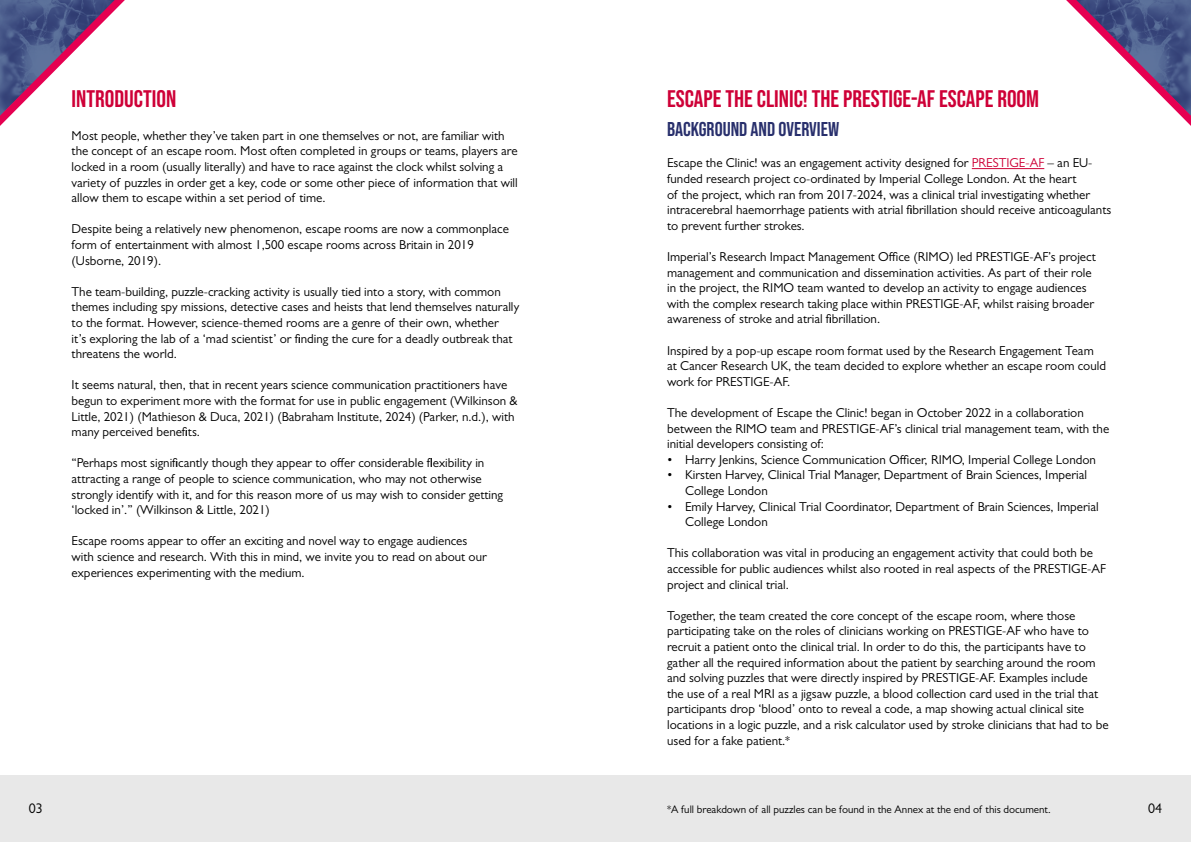
<style>
.page{position:relative;width:1191px;height:842px;background:#fff}
.page>*{position:absolute;margin:0;border:0;box-sizing:border-box;transform-origin:0 0}
.t1{font:24px "Bebas Neue";color:#ce0037}
.t2{font:20px "Bebas Neue";color:#282f6c}
.t3{font:14px "Gill Sans";color:#000}
.t4{font:13px/15.6px "Gill Sans";color:#000}
.t5{font:11px "Gill Sans";color:#000}
.s1{color:#ce0037}
</style>
<div class="page">
<div style="left:0;top:775px;width:1191px;height:67px;background:#e8e8e8"></div>
<svg style="left:0;top:0;width:125px;height:126px"></svg>
<svg style="left:1066px;top:0;width:125px;height:126px"></svg>
<hr style="left:971px;top:168px;width:73px;height:1px;background:#ce0037">
<h1 class="t1" style="left:72px;top:85px;width:106px">INTRODUCTION</h1>
<p class="t4" style="left:72px;top:127px;width:448px">Most people, whether they’ve taken part in one themselves or not, are familiar with the concept of an escape room. Most often completed in groups or teams, players are locked in a room (usually literally) and have to race against the clock whilst solving a variety of puzzles in order get a key, code or some other piece of information that will allow them to escape within a set period of time.</p>
<p class="t4" style="left:72px;top:221px;width:439px">Despite being a relatively new phenomenon, escape rooms are now a commonplace form of entertainment with almost 1,500 escape rooms across Britain in 2019 (Usborne, 2019).</p>
<p class="t4" style="left:72px;top:283px;width:449px">The team-building, puzzle-cracking activity is usually tied into a story, with common themes including spy missions, detective cases and heists that lend themselves naturally to the format. However, science-themed rooms are a genre of their own, whether<br>it’s exploring the lab of a ‘mad scientist’ or finding the cure for a deadly outbreak that threatens the world.</p>
<p class="t4" style="left:72px;top:377px;width:447px">It seems natural, then, that in recent years science communication practitioners have begun to experiment more with the format for use in public engagement (Wilkinson &amp; Little, 2021) (Mathieson &amp; Duca, 2021) (Babraham Institute, 2024) (Parker, n.d.), with many perceived benefits.</p>
<p class="t4" style="left:72px;top:455px;width:433px">“Perhaps most significantly though they appear to offer considerable flexibility in attracting a range of people to science communication, who may not otherwise strongly identify with it, and for this reason more of us may wish to consider getting ‘locked in’.” (Wilkinson &amp; Little, 2021)</p>
<p class="t4" style="left:72px;top:533px;width:417px">Escape rooms appear to offer an exciting and novel way to engage audiences with science and research. With this in mind, we invite you to read on about our experiences experimenting with the medium.</p>
<h1 class="t1" style="left:667px;top:85px;width:373px">ESCAPE THE CLINIC! THE PRESTIGE-AF ESCAPE ROOM</h1>
<h2 class="t2" style="left:667px;top:118px;width:174px">BACKGROUND AND OVERVIEW</h2>
<p class="t4" style="left:667px;top:155px;width:446px">Escape the Clinic! was an engagement activity designed for <span class="s1">PRESTIGE-AF</span> – an EU&shy;funded research project co-ordinated by Imperial College London. At the heart<br>of the project, which ran from 2017-2024, was a clinical trial investigating whether intracerebral haemorrhage patients with atrial fibrillation should receive anticoagulants to prevent further strokes.</p>
<p class="t4" style="left:667px;top:249px;width:430px">Imperial’s Research Impact Management Office (RIMO) led PRESTIGE-AF’s project management and communication and dissemination activities. As part of their role in the project, the RIMO team wanted to develop an activity to engage audiences with the complex research taking place within PRESTIGE-AF, whilst raising broader awareness of stroke and atrial fibrillation.</p>
<p class="t4" style="left:667px;top:342px;width:440px">Inspired by a pop-up escape room format used by the Research Engagement Team at Cancer Research UK, the team decided to explore whether an escape room could work for PRESTIGE-AF.</p>
<p class="t4" style="left:667px;top:405px;width:444px">The development of Escape the Clinic! began in October 2022 in a collaboration between the RIMO team and PRESTIGE-AF’s clinical trial management team, with the initial developers consisting of:</p>
<p class="t4" style="left:667px;top:451px;width:430px">• Harry Jenkins, Science Communication Officer, RIMO, Imperial College London</p>
<p class="t4" style="left:685px;top:467px;width:403px;text-indent:-18px">• Kirsten Harvey, Clinical Trial Manager, Department of Brain Sciences, Imperial<br>College London</p>
<p class="t4" style="left:685px;top:498px;width:415px;text-indent:-18px">• Emily Harvey, Clinical Trial Coordinator, Department of Brain Sciences, Imperial<br>College London</p>
<p class="t4" style="left:667px;top:545px;width:440px">This collaboration was vital in producing an engagement activity that could both be accessible for public audiences whilst also rooted in real aspects of the PRESTIGE-AF project and clinical trial.</p>
<p class="t4" style="left:667px;top:607px;width:443px">Together, the team created the core concept of the escape room, where those participating take on the roles of clinicians working on PRESTIGE-AF who have to recruit a patient onto the clinical trial. In order to do this, the participants have to gather all the required information about the patient by searching around the room and solving puzzles that were directly inspired by PRESTIGE-AF. Examples include<br>the use of a real MRI as a jigsaw puzzle, a blood collection card used in the trial that participants drop ‘blood’ onto to reveal a code, a map showing actual clinical site locations in a logic puzzle, and a risk calculator used by stroke clinicians that had to be used for a fake patient.*</p>
<p class="t3" style="left:29px;top:801px;width:15px">03</p>
<p class="t5" style="left:667px;top:802px;width:385px">*A full breakdown of all puzzles can be found in the Annex at the end of this document.</p>
<p class="t3" style="left:1148px;top:801px;width:15px">04</p>
</div>
